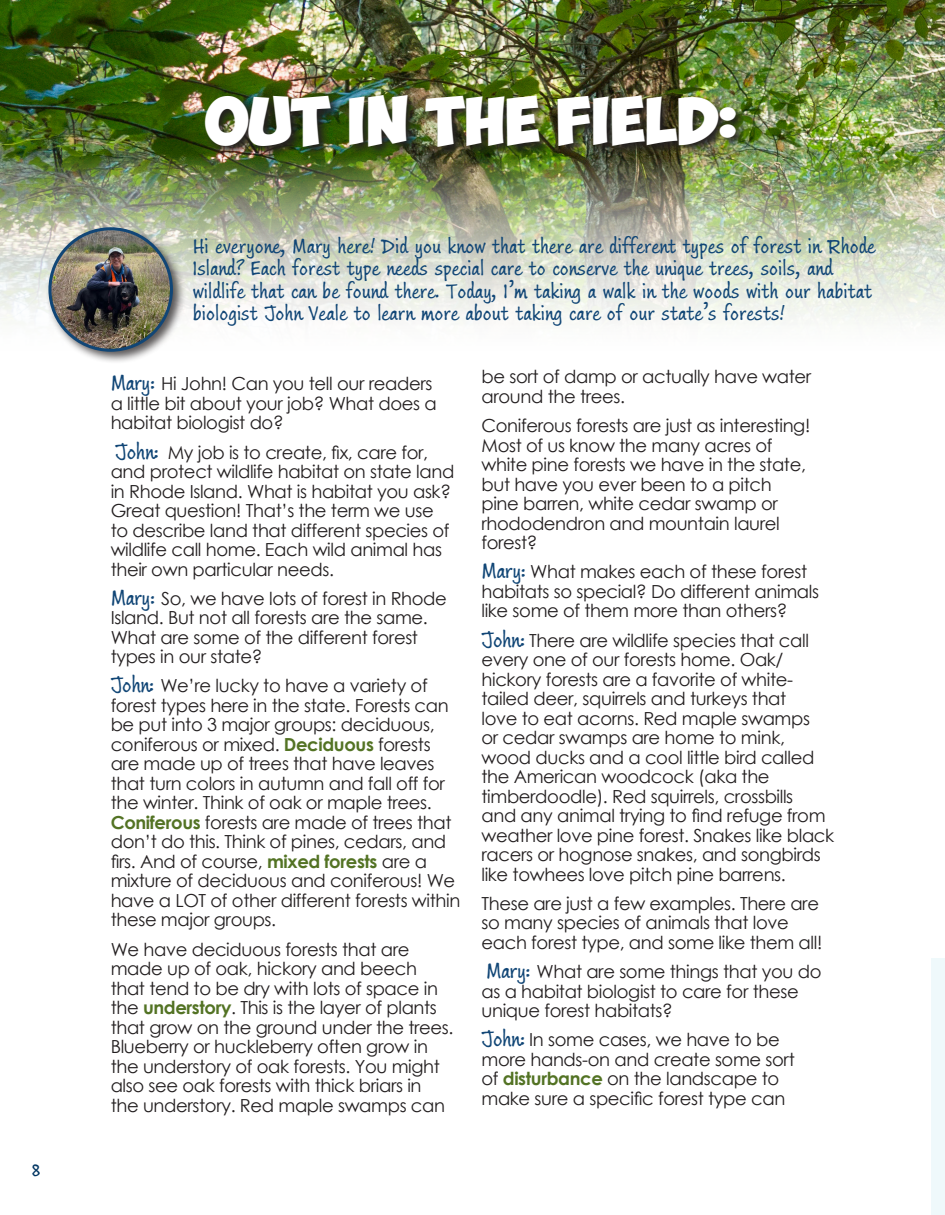
<style>
.page{position:relative;width:945px;height:1215px;background:#fff}
.page>*{position:absolute;margin:0;border:0;box-sizing:border-box;transform-origin:0 0}
.t1{font:700 48px "Obelix Pro";color:#fff}
.t2{font:22.5px/22.5px "Ink Journal";color:#114676}
.t3{font:21px "Ink Journal";color:#003562}
.t4{font:18px/19.5px "Century Gothic";letter-spacing:-.02em;color:#231f20}
.s1{font-family:"Ink Journal";font-size:24px;color:#114676}
.s2{font-weight:700;color:#537324}
</style>
<div class="page">
<img style="left:0;top:0;width:945px;height:321px">
<div style="left:932px;top:958px;width:13px;height:257px;background:#eff9fb"></div>
<div style="left:45px;top:224px;width:141px;height:141px;background:#231f20;opacity:.75"></div>
<img style="left:50px;top:229px;width:121px;height:121px;border-radius:61px">
<div style="left:48px;top:227px;width:125px;height:125px;border:3px solid #114676;border-radius:50%"></div>
<img style="left:202px;top:92px;width:547px;height:67px">
<p class="t3" style="left:32px;top:1156px;width:10px">8</p>
<p class="t1" style="left:205px;top:101px;width:534px">OUT IN THE FIELD:</p>
<p class="t2" style="left:193px;top:236px;width:684px">Hi everyone, Mary here! Did you know that there are different types of forest in Rhode Island? Each forest type needs special care to conserve the unique trees, soils, and wildlife that can be found there. Today, I’m taking a walk in the woods with our habitat biologist John Veale to learn more about taking care of our state’s forests!</p>
<p class="t4" style="left:111px;top:374px;width:328px"><span class="s1">Mary:</span> Hi John! Can you tell our readers a little bit about your job? What does a habitat biologist do?</p>
<p class="t4" style="left:111px;top:442px;width:345px"><span class="s1">John:</span> My job is to create, fix, care for, and protect wildlife habitat on state land in Rhode Island. What is habitat you ask?<br>Great question! That’s the term we use to describe land that different species of wildlife call home. Each wild animal has their own particular needs.</p>
<p class="t4" style="left:111px;top:588px;width:338px"><span class="s1">Mary:</span> So, we have lots of forest in Rhode Island. But not all forests are the same.<br>What are some of the different forest types in our state?</p>
<p class="t4" style="left:111px;top:676px;width:351px"><span class="s1">John:</span> We’re lucky to have a variety of forest types here in the state. Forests can be put into 3 major groups: deciduous, coniferous or mixed. <span class="s2">Deciduous</span> forests are made up of trees that have leaves that turn colors in autumn and fall off for the winter. Think of oak or maple trees.<br><span class="s2">Coniferous</span> forests are made of trees that don’t do this. Think of pines, cedars, and firs. And of course, <span class="s2">mixed forests</span> are a mixture of deciduous and coniferous! We have a LOT of other different forests within these major groups.</p>
<p class="t4" style="left:111px;top:939px;width:344px">We have deciduous forests that are made up of oak, hickory and beech that tend to be dry with lots of space in the <span class="s2">understory</span>. This is the layer of plants that grow on the ground under the trees.<br>Blueberry or huckleberry often grow in the understory of oak forests. You might also see oak forests with thick briars in the understory. Red maple swamps can</p>
<p class="t4" style="left:482px;top:367px;width:331px">be sort of damp or actually have water around the trees.</p>
<p class="t4" style="left:482px;top:416px;width:330px">Coniferous forests are just as interesting!<br>Most of us know the many acres of white pine forests we have in the state, but have you ever been to a pitch pine barren, white cedar swamp or rhododendron and mountain laurel forest?</p>
<p class="t4" style="left:482px;top:562px;width:339px"><span class="s1">Mary:</span> What makes each of these forest habitats so special? Do different animals like some of them more than others?</p>
<p class="t4" style="left:482px;top:630px;width:354px"><span class="s1">John:</span> There are wildlife species that call every one of our forests home. Oak/ hickory forests are a favorite of white&shy;tailed deer, squirrels and turkeys that<br>love to eat acorns. Red maple swamps<br>or cedar swamps are home to mink, wood ducks and a cool little bird called the American woodcock (aka the timberdoodle). Red squirrels, crossbills<br>and any animal trying to find refuge from weather love pine forest. Snakes like black racers or hognose snakes, and songbirds like towhees love pitch pine barrens.</p>
<p class="t4" style="left:482px;top:893px;width:342px">These are just a few examples. There are so many species of animals that love each forest type, and some like them all!</p>
<p class="t4" style="left:482px;top:961px;width:341px"><span class="s1">Mary:</span> What are some things that you do as a habitat biologist to care for these unique forest habitats?</p>
<p class="t4" style="left:482px;top:1030px;width:315px"><span class="s1">John:</span> In some cases, we have to be more hands-on and create some sort of <span class="s2">disturbance</span> on the landscape to make sure a specific forest type can</p>
</div>
